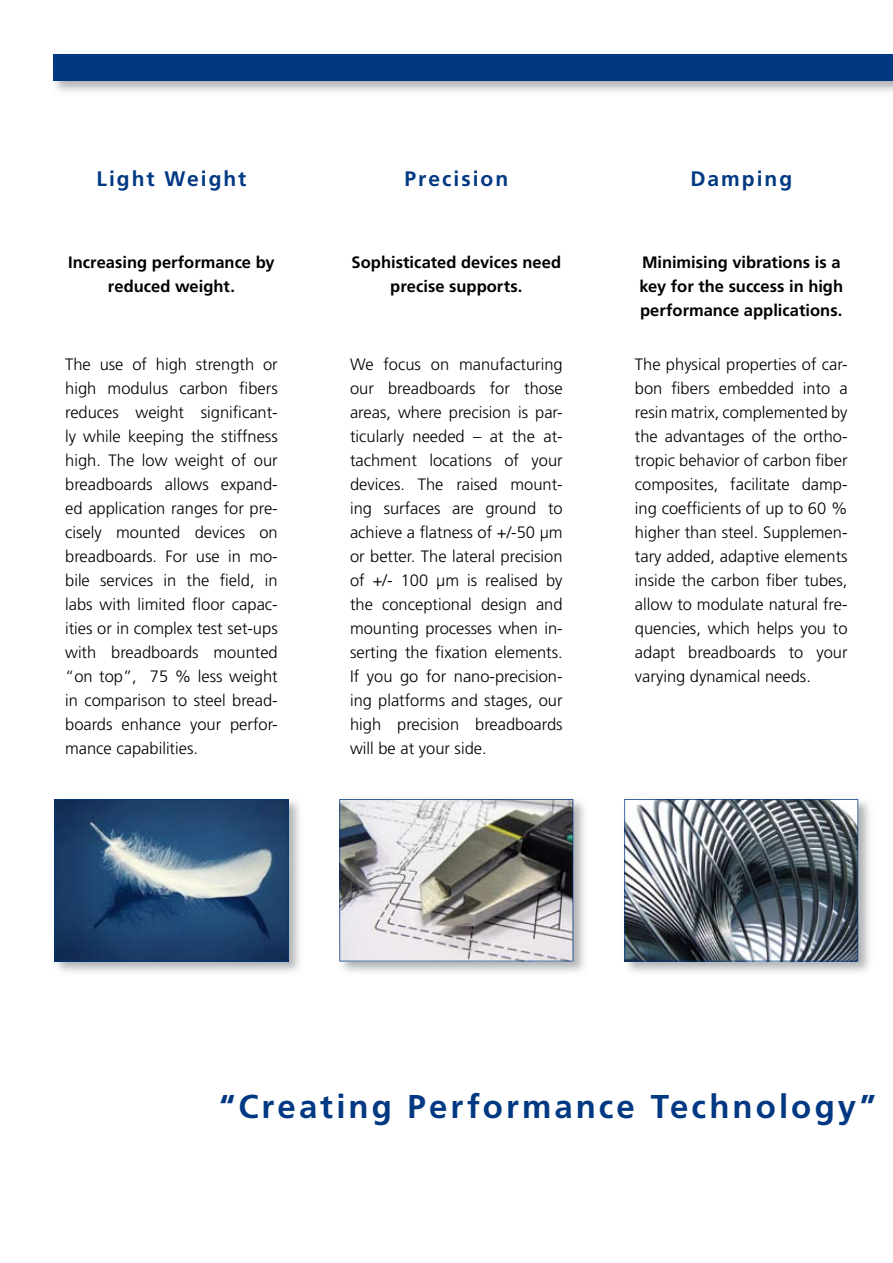
<style>
.page{position:relative;width:893px;height:1263px;background:#fff}
.page>*{position:absolute;margin:0;border:0;box-sizing:border-box;transform-origin:0 0}
.t1{font:700 33px "Frutiger LT Std";letter-spacing:.09em;color:#003882}
.t2{font:700 21px "Frutiger LT Std";letter-spacing:.095em;color:#003882}
.t3{font:300 16.5px/24px "Frutiger LT Std";color:#000;text-align:justify}
.t4{font:700 16.5px/24px "Frutiger LT Std";color:#000;text-align:center}
</style>
<div class="page">
<img style="left:624px;top:799px;width:246px;height:173px">
<svg style="left:624px;top:799px;width:234px;height:162px;background:#6d767f"></svg>
<img style="left:339px;top:799px;width:246px;height:173px">
<svg style="left:339px;top:799px;width:234px;height:162px;background:#a7a7a8"></svg>
<img style="left:54px;top:799px;width:246px;height:173px">
<svg style="left:55px;top:799px;width:233px;height:162px;background:#38587b"></svg>
<div style="left:53px;top:54px;width:840px;height:27px;background:#003882"></div>
<p class="t2" style="left:96px;top:166px;width:151px">Light Weight</p>
<p class="t4" style="left:68px;top:250px;width:208px">Increasing performance by reduced weight.</p>
<p class="t3" style="left:65px;top:352px;width:214px">The use of high strength or high modulus carbon fibers reduces weight significant&shy;ly while keeping the stiffness high. The low weight of our breadboards allows expand&shy;ed application ranges for pre&shy;cisely mounted devices on breadboards. For use in mo&shy;bile services in the field, in labs with limited floor capac&shy;ities or in complex test set-ups with breadboards mounted “on top”, 75 % less weight in comparison to steel bread&shy;boards enhance your perfor&shy;mance capabilities.</p>
<p class="t2" style="left:404px;top:166px;width:105px">Precision</p>
<p class="t4" style="left:352px;top:250px;width:211px">Sophisticated devices need precise supports.</p>
<p class="t3" style="left:350px;top:352px;width:214px">We focus on manufacturing our breadboards for those areas, where precision is par&shy;ticularly needed – at the at&shy;tachment locations of your devices. The raised mount&shy;ing surfaces are ground to achieve a flatness of +/-50 µm or better. The lateral precision of +/- 100 µm is realised by the conceptional design and mounting processes when in&shy;serting the fixation elements.<br>If you go for nano-precision&shy;ing platforms and stages, our high precision breadboards will be at your side.</p>
<p class="t2" style="left:690px;top:166px;width:103px">Damping</p>
<p class="t4" style="left:639px;top:250px;width:205px;text-align:left">Minimising vibrations is a key for the success in high performance applications.</p>
<p class="t3" style="left:635px;top:352px;width:214px">The physical properties of car&shy;bon fibers embedded into a resin matrix, complemented by the advantages of the ortho&shy;tropic behavior of carbon fiber composites, facilitate damp&shy;ing coefficients of up to 60 % higher than steel. Supplemen&shy;tary added, adaptive elements inside the carbon fiber tubes, allow to modulate natural fre&shy;quencies, which helps you to adapt breadboards to your varying dynamical needs.</p>
<h1 class="t1" style="left:220px;top:1087px;width:658px">“Creating Performance Technology”</h1>
</div>
